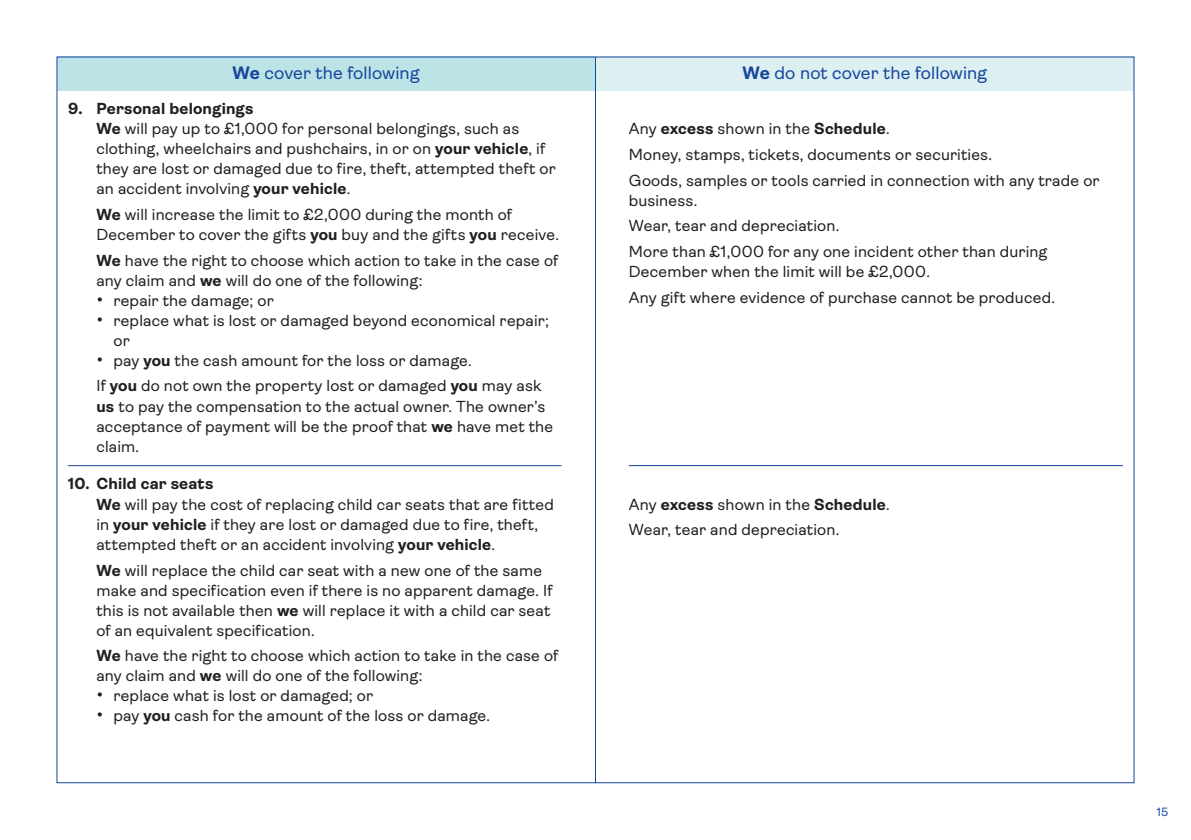
<style>
.page{position:relative;width:1191px;height:840px;background:#fff}
.page>*{position:absolute;margin:0;border:0;box-sizing:border-box;transform-origin:0 0}
.t1{font:18px "Ambit";letter-spacing:.005em;color:#18469d}
.t2{font:16px/20px "Ambit";letter-spacing:.01em;color:#231f20}
.t3{font:12px "Ambit";color:#18469d}
.s1{font-weight:700}
.s2{font-size:20px}
</style>
<div class="page">
<hr style="left:68px;top:465px;width:493px;height:1px;background:#18469d">
<hr style="left:629px;top:465px;width:494px;height:1px;background:#18469d">
<div style="left:57px;top:57px;width:538px;height:34px;background:#bce3e5"></div>
<div style="left:595px;top:57px;width:539px;height:34px;background:#dcf0f1"></div>
<hr style="left:595px;top:57px;width:1px;height:725px;background:#18469d">
<p class="t1" style="left:232px;top:62px;width:189px"><span class="s1">We</span> cover the following</p>
<p class="t2" style="left:96px;top:99px;width:461px;text-indent:-28px"><span class="s1">9. Personal belongings<br>We</span> will pay up to £1,000 for personal belongings, such as clothing, wheelchairs and pushchairs, in or on <span class="s1">your vehicle</span>, if they are lost or damaged due to fire, theft, attempted theft or an accident involving <span class="s1">your vehicle</span>.</p>
<p class="t2" style="left:96px;top:204px;width:417px"><span class="s1">We</span> will increase the limit to £2,000 during the month of</p>
<p class="t2" style="left:96px;top:222px;width:464px;line-height:25.6px">December to cover the gifts <span class="s1">you</span> buy and the gifts <span class="s1">you</span> receive.<br><span class="s1">We</span> have the right to choose which action to take in the case of</p>
<p class="t2" style="left:96px;top:270px;width:328px">any claim and <span class="s1">we</span> will do one of the following:</p>
<p class="t2" style="left:96px;top:290px;width:179px"><span class="s2">•</span> repair the damage; or</p>
<p class="t2" style="left:113px;top:310px;width:437px;text-indent:-17px"><span class="s2">•</span> replace what is lost or damaged beyond economical repair; or</p>
<p class="t2" style="left:96px;top:347px;width:446px;line-height:25.6px"><span class="s2">•</span> pay <span class="s1">you</span> the cash amount for the loss or damage.<br>If <span class="s1">you</span> do not own the property lost or damaged <span class="s1">you</span> may ask</p>
<p class="t2" style="left:96px;top:396px;width:450px"><span class="s1">us</span> to pay the compensation to the actual owner. The owner’s</p>
<p class="t2" style="left:96px;top:416px;width:458px">acceptance of payment will be the proof that <span class="s1">we</span> have met the claim.</p>
<p class="t2" style="left:96px;top:472px;width:459px;text-indent:-28px"><span class="s1">10. Child car seats<br>We</span> will pay the cost of replacing child car seats that are fitted in <span class="s1">your vehicle</span> if they are lost or damaged due to fire, theft, attempted theft or an accident involving <span class="s1">your vehicle</span>.</p>
<p class="t2" style="left:96px;top:559px;width:457px"><span class="s1">We</span> will replace the child car seat with a new one of the same make and specification even if there is no apparent damage. If this is not available then <span class="s1">we</span> will replace it with a child car seat of an equivalent specification.</p>
<p class="t2" style="left:96px;top:645px;width:463px"><span class="s1">We</span> have the right to choose which action to take in the case of any claim and <span class="s1">we</span> will do one of the following:</p>
<p class="t2" style="left:96px;top:685px;width:278px"><span class="s2">•</span> replace what is lost or damaged; or</p>
<p class="t2" style="left:96px;top:705px;width:395px"><span class="s2">•</span> pay <span class="s1">you</span> cash for the amount of the loss or damage.</p>
<p class="t1" style="left:742px;top:62px;width:246px"><span class="s1">We</span> do not cover the following</p>
<p class="t2" style="left:629px;top:116px;width:472px;line-height:25.6px">Any <span class="s1">excess</span> shown in the <span class="s1">Schedule</span>.<br>Money, stamps, tickets, documents or securities.<br>Goods, samples or tools carried in connection with any trade or</p>
<p class="t2" style="left:629px;top:187px;width:420px;line-height:25.6px">business.<br>Wear, tear and depreciation.<br>More than £1,000 for any one incident other than during</p>
<p class="t2" style="left:629px;top:259px;width:428px;line-height:25.6px">December when the limit will be £2,000.<br>Any gift where evidence of purchase cannot be produced.</p>
<p class="t2" style="left:629px;top:491px;width:262px;line-height:25.6px">Any <span class="s1">excess</span> shown in the <span class="s1">Schedule</span>.<br>Wear, tear and depreciation.</p>
<p class="t3" style="left:1157px;top:804px;width:13px">15</p>
</div>
